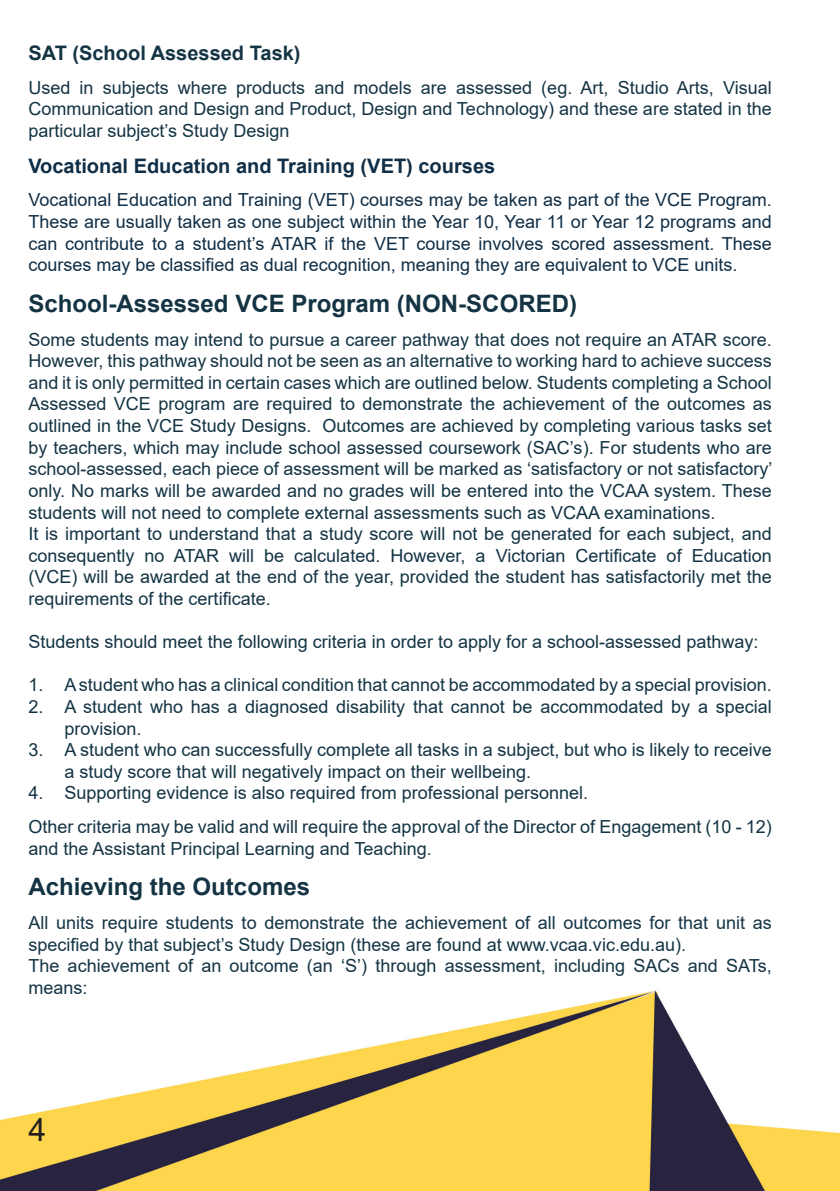
<style>
.page{position:relative;width:840px;height:1191px;background:#fff}
.page>*{position:absolute;margin:0;border:0;box-sizing:border-box;transform-origin:0 0}
.t1{font:32px "Arial";color:#231f20}
.t2{font:700 24px "Arial";color:#143444}
.t3{font:700 20px "Arial";color:#102e46}
.t4{font:700 20px "Arial";color:#143444}
.t5{font:18px/21.6px "Arial";color:#143444}
.t6{font:18px/21.6px "Arial";color:#102e46;text-align:justify}
</style>
<div class="page">
<img style="left:0;top:990px;width:839px;height:201px">
<p class="t4" style="left:28px;top:39px;width:273px">SAT (School Assessed Task)</p>
<p class="t5" style="left:28px;top:76px;width:744px;text-align:justify">Used in subjects where products and models are assessed (eg. Art, Studio Arts, Visual Communication and Design and Product, Design and Technology) and these are stated in the particular subject’s Study Design</p>
<p class="t3" style="left:28px;top:152px;width:468px">Vocational Education and Training (VET) courses</p>
<p class="t6" style="left:28px;top:189px;width:744px">Vocational Education and Training (VET) courses may be taken as part of the VCE Program.<br>These are usually taken as one subject within the Year 10, Year 11 or Year 12 programs and can contribute to a student’s ATAR if the VET course involves scored assessment. These courses may be classified as dual recognition, meaning they are equivalent to VCE units.</p>
<h2 class="t2" style="left:28px;top:287px;width:550px">School-Assessed VCE Program (NON-SCORED)</h2>
<p class="t5" style="left:28px;top:328px;width:745px">Some students may intend to pursue a career pathway that does not require an ATAR score.<br>However, this pathway should not be seen as an alternative to working hard to achieve success and it is only permitted in certain cases which are outlined below. Students completing a School Assessed VCE program are required to demonstrate the achievement of the outcomes as outlined in the VCE Study Designs. Outcomes are achieved by completing various tasks set by teachers, which may include school assessed coursework (SAC’s). For students who are school-assessed, each piece of assessment will be marked as ‘satisfactory or not satisfactory’ only. No marks will be awarded and no grades will be entered into the VCAA system. These students will not need to complete external assessments such as VCAA examinations.<br>It is important to understand that a study score will not be generated for each subject, and consequently no ATAR will be calculated. However, a Victorian Certificate of Education (VCE) will be awarded at the end of the year, provided the student has satisfactorily met the requirements of the certificate.</p>
<p class="t5" style="left:28px;top:631px;width:731px">Students should meet the following criteria in order to apply for a school-assessed pathway:</p>
<p class="t5" style="left:28px;top:674px;width:744px">1. A student who has a clinical condition that cannot be accommodated by a special provision.</p>
<p class="t5" style="left:64px;top:695px;width:708px;text-indent:-36px">2. A student who has a diagnosed disability that cannot be accommodated by a special provision.</p>
<p class="t5" style="left:64px;top:739px;width:708px;text-indent:-36px">3. A student who can successfully complete all tasks in a subject, but who is likely to receive a study score that will negatively impact on their wellbeing.</p>
<p class="t5" style="left:28px;top:776px;width:744px;line-height:33.6px">4. Supporting evidence is also required from professional personnel.<br>Other criteria may be valid and will require the approval of the Director of Engagement (10 - 12)</p>
<p class="t5" style="left:28px;top:837px;width:404px">and the Assistant Principal Learning and Teaching.</p>
<h2 class="t2" style="left:28px;top:870px;width:283px">Achieving the Outcomes</h2>
<p class="t5" style="left:28px;top:911px;width:744px">All units require students to demonstrate the achievement of all outcomes for that unit as specified by that subject’s Study Design (these are found at www.vcaa.vic.edu.au).<br>The achievement of an outcome (an ‘S’) through assessment, including SACs and SATs, means:</p>
<h1 class="t1" style="left:28px;top:1107px;width:19px">4</h1>
</div>
